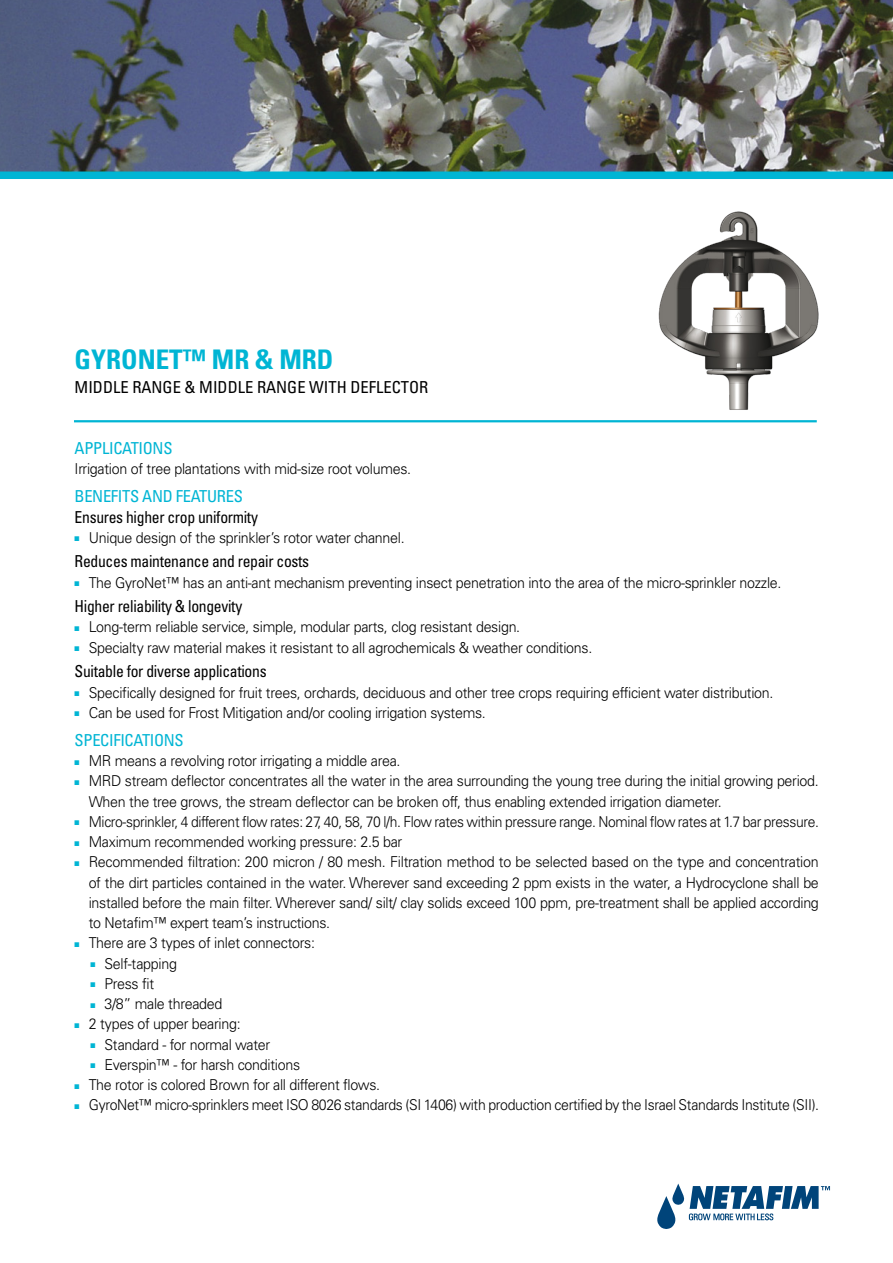
<style>
.page{position:relative;width:893px;height:1263px;background:#fff}
.page>*{position:absolute;margin:0;border:0;box-sizing:border-box;transform-origin:0 0}
.t1{font:700 condensed 27px "Univers LT Std";color:#00b5d4}
.t2{font:condensed 16.5px "Univers LT Std";letter-spacing:-.02em;color:#000;scale:.95 1}
.t3{font:condensed 16.5px "Univers LT Std";letter-spacing:-.02em;color:#00b5d4}
.t4{font:condensed 16.5px "Univers LT Std";color:#000}
.t5{font:300 15px/20.2px "Univers LT Std";letter-spacing:-.02em;color:#000;scale:.95 1}
.t6{font:300 15px "Univers LT Std";letter-spacing:-.02em;color:#000;scale:.94 1}
.t7{font:6.75px "Zapf Dingbats ITC";color:#00b5d4;scale:.95 1}
.t8{font:6.75px "Zapf Dingbats ITC";color:#00b5d4;scale:.94 1}
</style>
<div class="page">
<img style="left:0;top:0;width:893px;height:171px">
<img style="left:658px;top:211px;width:161px;height:199px">
<svg style="left:657px;top:1183px;width:173px;height:46px"></svg>
<div style="left:0;top:171px;width:893px;height:8px;background:#00b5d4"></div>
<hr style="left:74px;top:420px;width:743px;height:2px;background:#00b5d4">
<h1 class="t1" style="left:75px;top:343px;width:260px">GYRONET™ MR &amp; MRD</h1>
<p class="t4" style="left:75px;top:377px;width:355px">MIDDLE RANGE &amp; MIDDLE RANGE WITH DEFLECTOR</p>
<p class="t3" style="left:75px;top:438px;width:99px">APPLICATIONS</p>
<p class="t5" style="left:75px;top:459px;width:356px">Irrigation of tree plantations with mid-size root volumes.</p>
<p class="t3" style="left:75px;top:486px;width:170px">BENEFITS AND FEATURES</p>
<p class="t2" style="left:75px;top:506px;width:194px">Ensures higher crop uniformity</p>
<p class="t5" style="left:89px;top:527px;width:334px">Unique design of the sprinkler s’ rotor water channel.</p>
<p class="t7" style="left:75px;top:536px;width:7px">■</p>
<p class="t2" style="left:75px;top:551px;width:248px">Reduces maintenance and repair costs</p>
<p class="t5" style="left:89px;top:572px;width:731px">The GyroNet™ has an anti-ant mechanism preventing insect penetration into the area of the micro-sprinkler nozzle.</p>
<p class="t7" style="left:75px;top:581px;width:7px">■</p>
<p class="t2" style="left:75px;top:596px;width:178px">Higher reliability &amp; longevity</p>
<p class="t5" style="left:89px;top:617px;width:456px">Long-term reliable service, simple, modular parts, clog resistant design.</p>
<p class="t7" style="left:75px;top:625px;width:7px">■</p>
<p class="t5" style="left:89px;top:637px;width:531px">Specialty raw material makes it resistant to all agrochemicals &amp; weather conditions.</p>
<p class="t7" style="left:75px;top:646px;width:7px">■</p>
<p class="t2" style="left:75px;top:661px;width:204px">Suitable for diverse applications</p>
<p class="t5" style="left:89px;top:682px;width:722px">Specifically designed for fruit trees, orchards, deciduous and other tree crops requiring efficient water distribution.</p>
<p class="t7" style="left:75px;top:690px;width:7px">■</p>
<p class="t5" style="left:89px;top:702px;width:419px">Can be used for Frost Mitigation and/or cooling irrigation systems.</p>
<p class="t7" style="left:75px;top:711px;width:7px">■</p>
<p class="t3" style="left:75px;top:729px;width:111px">SPECIFICATIONS</p>
<p class="t5" style="left:89px;top:750px;width:330px">MR means a revolving rotor irrigating a middle area.</p>
<p class="t7" style="left:75px;top:759px;width:7px">■</p>
<p class="t7" style="left:75px;top:779px;width:7px">■</p>
<p class="t8" style="left:75px;top:820px;width:7px">■</p>
<p class="t7" style="left:75px;top:840px;width:7px">■</p>
<p class="t7" style="left:75px;top:860px;width:7px">■</p>
<p class="t7" style="left:75px;top:941px;width:7px">■</p>
<p class="t7" style="left:75px;top:1022px;width:7px">■</p>
<p class="t7" style="left:75px;top:1083px;width:7px">■</p>
<p class="t7" style="left:75px;top:1103px;width:7px">■</p>
<p class="t5" style="left:89px;top:771px;width:770px">MRD stream deflector concentrates all the water in the area surrounding the young tree during the initial growing period.</p>
<p class="t5" style="left:89px;top:791px;width:770px">When the tree grows, the stream deflector can be broken off, thus enabling extended irrigation diameter.<br>Micro-sprinkler 4, different flow rates: 27, 40, 58, 70 .h/ l Flow rates within pressure range. Nominal flow rates at 1.7 bar pressure.</p>
<p class="t5" style="left:89px;top:831px;width:331px">Maximum recommended working pressure: 2.5 bar</p>
<p class="t5" style="left:89px;top:852px;width:770px">Recommended filtration: 200 micron / 80 mesh. Filtration method to be selected based on the type and concentration</p>
<p class="t5" style="left:89px;top:872px;width:770px">of the dirt particles contained in the water. Wherever sand exceeding 2 ppm exists in the water a, Hydrocyclone shall be installed before the main filter. Wherever sand/ silt/ clay solids exceed 100 ppm, pre-treatment shall be applied according to Netafim™ expert team s’ instructions.<br>There are 3 types of inlet connectors:</p>
<p class="t7" style="left:90px;top:961px;width:7px">■</p>
<p class="t7" style="left:90px;top:982px;width:7px">■</p>
<p class="t5" style="left:105px;top:953px;width:78px">Self-tapping</p>
<p class="t5" style="left:105px;top:973px;width:54px">Press fit</p>
<p class="t5" style="left:105px;top:993px;width:126px">3/8” male threaded</p>
<p class="t7" style="left:90px;top:1002px;width:7px">■</p>
<p class="t5" style="left:89px;top:1014px;width:161px">2 types of upper bearing:</p>
<p class="t7" style="left:90px;top:1042px;width:7px">■</p>
<p class="t5" style="left:105px;top:1034px;width:176px">Standard - for normal water</p>
<p class="t5" style="left:105px;top:1054px;width:207px">Everspin™ - for harsh conditions</p>
<p class="t7" style="left:90px;top:1063px;width:7px">■</p>
<p class="t5" style="left:89px;top:1074px;width:308px">The rotor is colored Brown for all different flows.</p>
<p class="t6" style="left:89px;top:1096px;width:778px">GyroNet™ micro-sprinklers meet ISO 8026 standards (SI 1406) with production certified by the Israel Standards Institute (SII .(</p>
</div>
